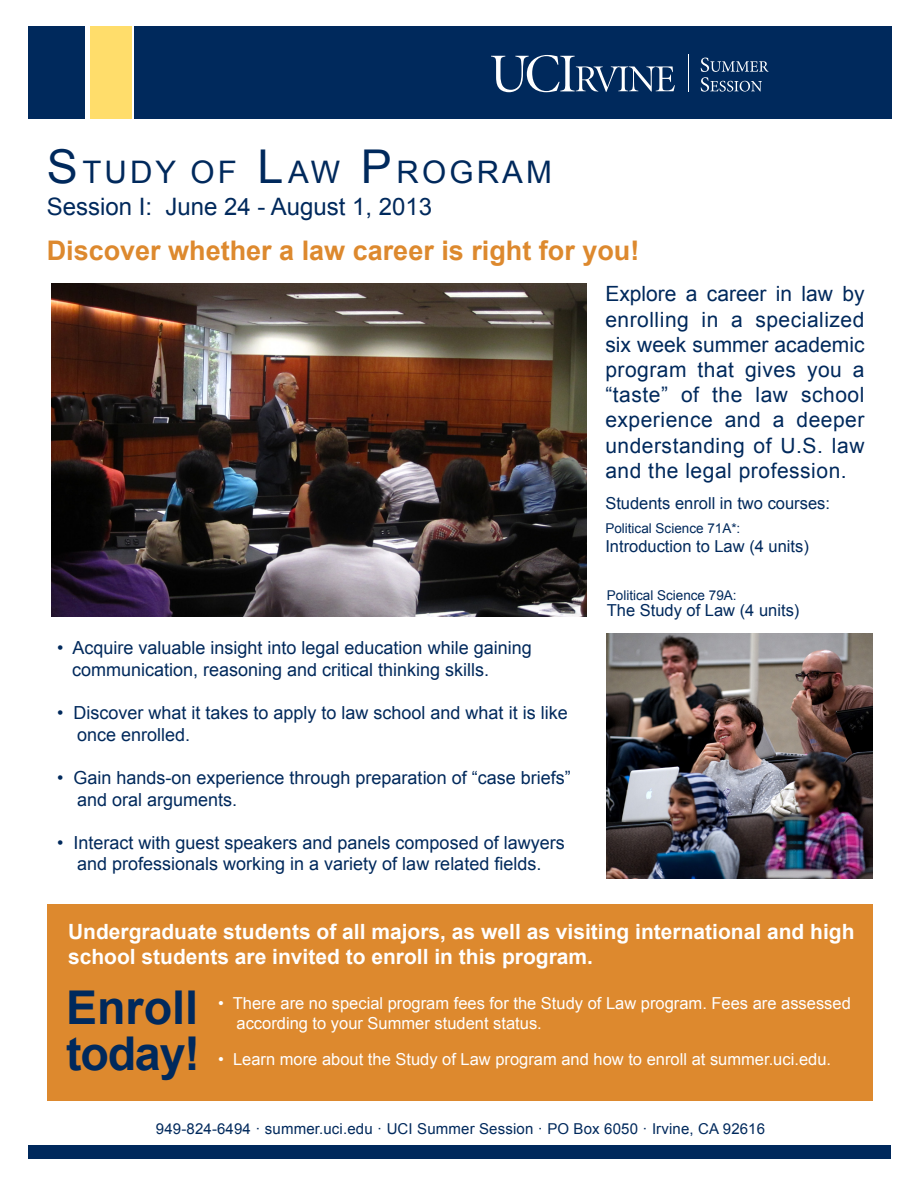
<style>
.page{position:relative;width:918px;height:1188px;background:#fff}
.page>*{position:absolute;margin:0;border:0;box-sizing:border-box;transform-origin:0 0}
.t1{font:700 46.65px/46.5px "Arial";color:#00295c}
.t2{font:31.05px "Arial";letter-spacing:.1em;color:#00295c}
.t3{font:700 27px "Arial";color:#dd892e}
.t4{font:24px "Arial";color:#00295c}
.t5{font:21px/25.2px "Arial";letter-spacing:.025em;color:#00295c;text-align:justify}
.t6{font:700 21px/25.2px "Arial";color:#fff}
.t7{font:18px/21.6px "Arial";color:#00295c}
.t8{font:16.5px/19.8px "Arial";color:#fff}
.t9{font:16.5px "Arial";color:#00295c}
.t10{font:15px "Arial";letter-spacing:.01em;color:#00295c}
.t11{font:13.5px "Arial";color:#00295c}
.s1{font-size:46.65px}
.s2{font-style:inherit}
</style>
<div class="page">
<img style="left:607px;top:633px;width:265px;height:246px">
<div style="left:47px;top:904px;width:825px;height:197px;background:#dd892e"></div>
<div style="left:28px;top:26px;width:57px;height:93px;background:#00295c"></div>
<div style="left:90px;top:26px;width:41px;height:93px;background:#ffdd6b"></div>
<div style="left:134px;top:26px;width:758px;height:93px;background:#00295c"></div>
<hr style="left:688px;top:54px;width:1px;height:38px;background:#fff">
<svg style="left:491px;top:55px;width:184px;height:37px"></svg>
<svg style="left:701px;top:58px;width:68px;height:34px"></svg>
<img style="left:51px;top:284px;width:535px;height:333px">
<div style="left:28px;top:1146px;width:863px;height:13px;background:#00295c"></div>
<h2 class="t2" style="left:47px;top:151px;width:507px"><span class="s1">S</span>TUDY OF <span class="s1">L</span>AW <span class="s1">P</span>ROGRAM</h2>
<h3 class="t4" style="left:47px;top:190px;width:387px">Session I: June 24 - August 1, 2013</h3>
<h3 class="t3" style="left:47px;top:233px;width:594px">Discover whether a law career is right for you!</h3>
<p class="t5" style="left:605px;top:282px;width:261px">Explore a career in law by enrolling in a specialized six week summer academic program that gives you a “taste” of the law school experience and a deeper understanding of U.S. law and the legal profession.</p>
<p class="t9" style="left:605px;top:493px;width:226px">Students enroll in two courses:</p>
<p class="t11" style="left:605px;top:520px;width:137px">Political Science 71A<span class="s2">*</span>:</p>
<p class="t9" style="left:605px;top:535px;width:205px">Introduction to Law (4 units)</p>
<p class="t11" style="left:607px;top:586px;width:131px">Political Science 79A:</p>
<p class="t9" style="left:607px;top:600px;width:194px">The Study of Law (4 units)</p>
<p class="t7" style="left:72px;top:637px;width:461px;text-indent:-15px">• Acquire valuable insight into legal education while gaining communication, reasoning and critical thinking skills.</p>
<p class="t7" style="left:77px;top:702px;width:492px;text-indent:-20px">• Discover what it takes to apply to law school and what it is like once enrolled.</p>
<p class="t7" style="left:77px;top:767px;width:495px;text-indent:-20px">• Gain hands-on experience through preparation of “case briefs” and oral arguments.</p>
<p class="t7" style="left:57px;top:832px;width:509px;text-align:center">• Interact with guest speakers and panels composed of lawyers and professionals working in a variety of law related fields.</p>
<p class="t6" style="left:68px;top:919px;width:788px">Undergraduate students of all majors, as well as visiting international <span class="s2">and high </span>school students are invited to enroll in this program.</p>
<h1 class="t1" style="left:66px;top:986px;width:136px">Enroll today!</h1>
<p class="t8" style="left:237px;top:993px;width:616px;text-indent:-18px">• There are no special program fees for the Study of Law program. Fees are assessed according to your Summer student status.</p>
<p class="t8" style="left:218px;top:1049px;width:614px">• Learn more about the Study of Law program and how to enroll at summer.uci.edu.</p>
<p class="t10" style="left:156px;top:1119px;width:611px">949-824-6494 · summer.uci.edu · UCI Summer Session · PO Box 6050 · Irvine, CA 92616</p>
</div>
